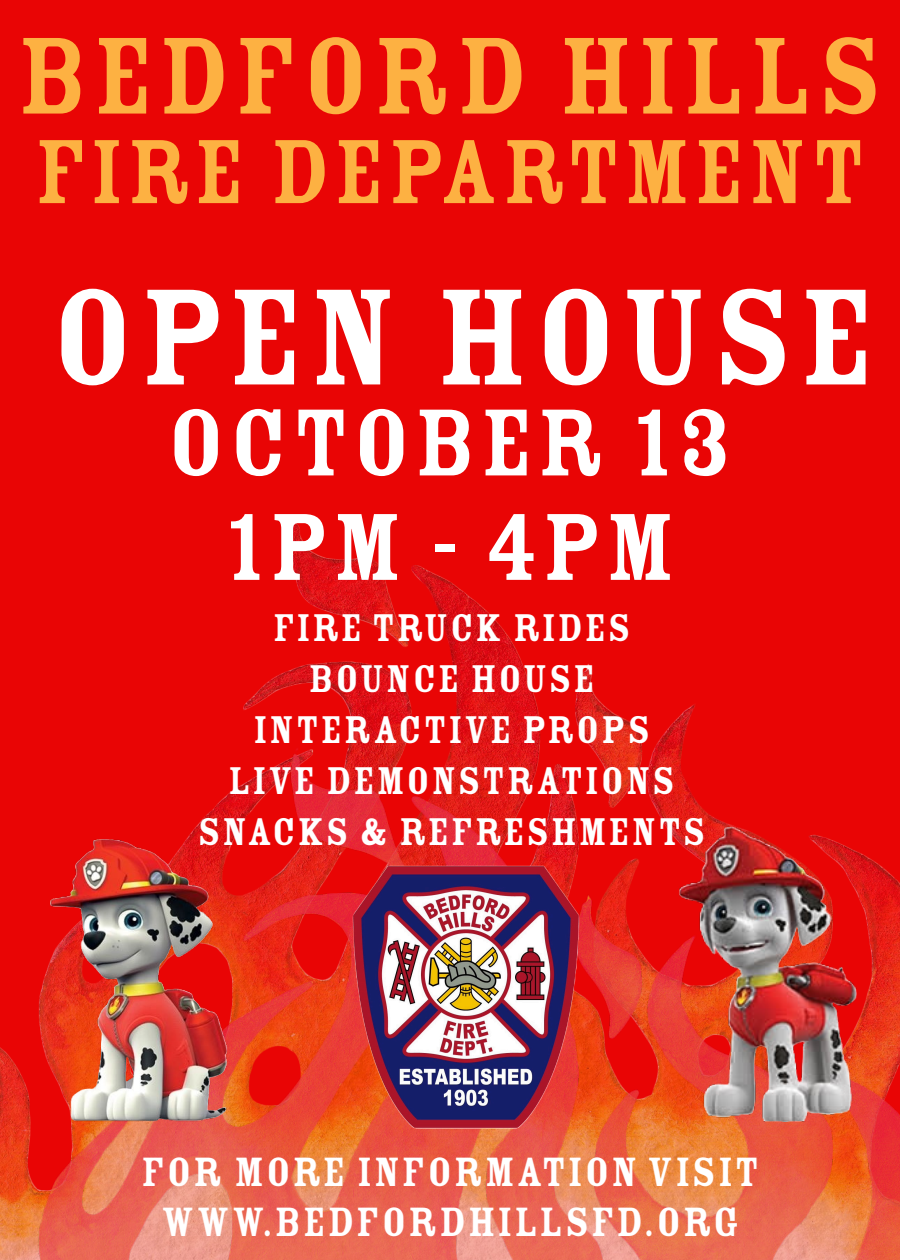
<style>
.page{position:relative;width:900px;height:1260px;background:#e90505}
.page>*{position:absolute;margin:0;border:0;box-sizing:border-box;transform-origin:0 0}
.t1{font:150.25px "Rosewood Std Fill";letter-spacing:.03em;color:#fff}
.t2{font:120px "Rosewood Std Fill";letter-spacing:.03em;color:#fdb142}
.t3{font:104.5px/104.5px "Rosewood Std Fill";letter-spacing:.03em;color:#fff;text-align:center}
.t4{font:100px "Rosewood Std Fill";letter-spacing:.03em;color:#fdb142}
.t5{font:45px/49.5px "Rosewood Std Fill";letter-spacing:.03em;color:#fff;text-align:center}
.t6{font:42.5px/51px "Rosewood Std Fill";letter-spacing:.03em;color:#fff;text-align:center}
</style>
<div class="page">
<img style="left:243px;top:516px;width:452px;height:231px">
<img style="left:0;top:747px;width:900px;height:513px">
<img style="left:318px;top:852px;width:290px;height:300px">
<img style="left:50px;top:839px;width:177px;height:283px">
<img style="left:678px;top:827px;width:179px;height:295px">
<h2 class="t2" style="left:17px;top:11px;width:867px">BEDFORD HILLS</h2>
<h3 class="t4" style="left:34px;top:118px;width:833px">FIRE DEPARTMENT</h3>
<h1 class="t1" style="left:50px;top:256px;width:827px">OPEN HOUSE</h1>
<h3 class="t3" style="left:167px;top:391px;width:568px">OCTOBER 13<br>1PM - 4PM</h3>
<p class="t6" style="left:198px;top:603px;width:509px">FIRE TRUCK RIDES<br>BOUNCE HOUSE<br>INTERACTIVE PROPS<br>LIVE DEMONSTRATIONS<br>SNACKS &amp; REFRESHMENTS</p>
<p class="t5" style="left:141px;top:1148px;width:619px">FOR MORE INFORMATION VISIT<br>WWW.BEDFORDHILLSFD.ORG</p>
</div>
